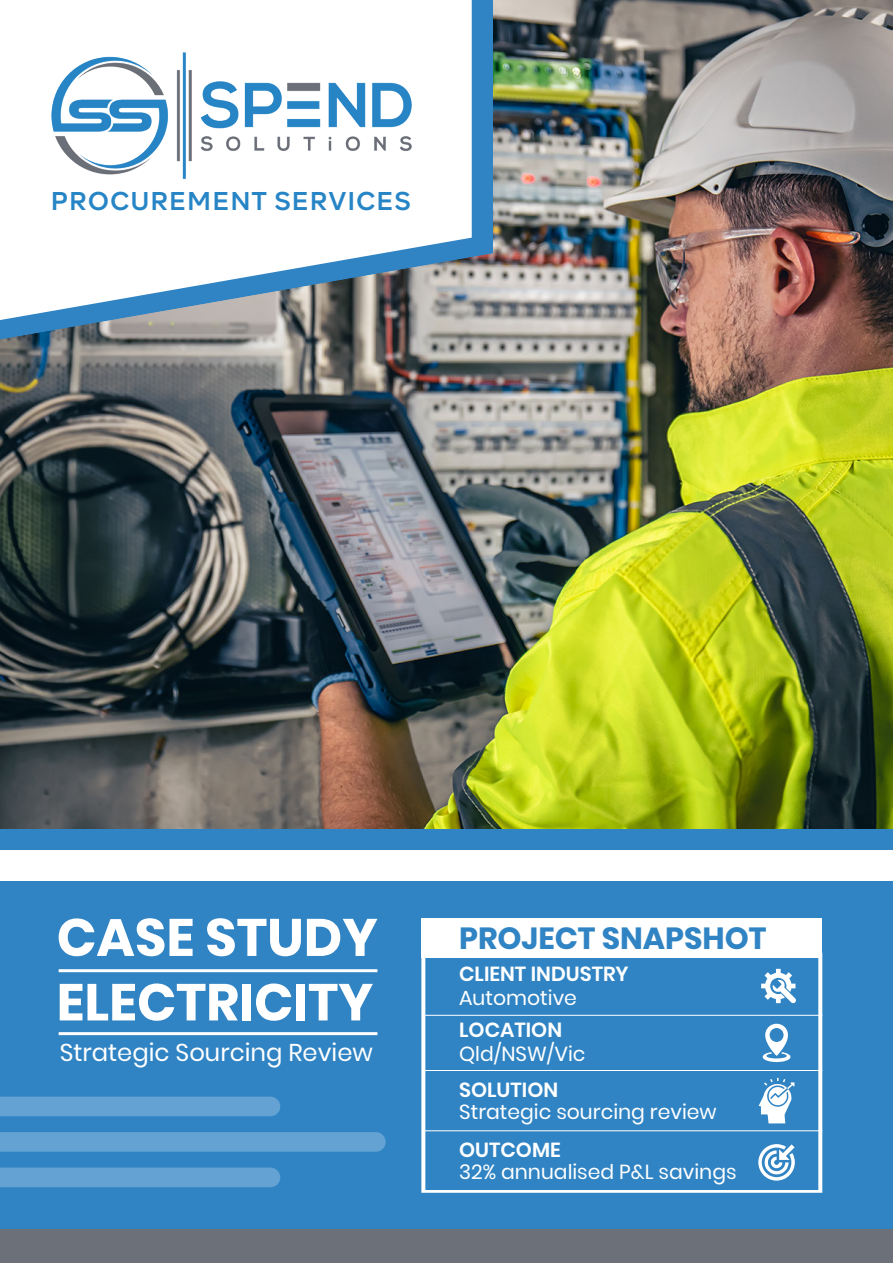
<style>
.page{position:relative;width:893px;height:1263px;background:#fff}
.page>*{position:absolute;margin:0;border:0;box-sizing:border-box;transform-origin:0 0}
.t1{font:700 52.5px "Poppins";color:#fff}
.t2{font:700 51.75px "Poppins";color:#fff}
.t3{font:700 30.6px "Poppins";color:#3084c4}
.t4{font:600 25.65px "BR Firma";letter-spacing:.04em;color:#2785c6}
.t5{font:24.3px "Poppins";color:#fff}
.t6{font:20.4px "Poppins";color:#fff}
.t7{font:600 20.4px "Poppins";color:#fff}
</style>
<div class="page">
<div style="left:0;top:1217px;width:893px;height:46px;background:#6c7078"></div>
<div style="left:0;top:882px;width:893px;height:347px;background:#3084c4"></div>
<div style="left:421px;top:918px;width:401px;height:40px;background:#fff"></div>
<svg style="left:421px;top:958px;width:401px;height:235px"></svg>
<hr style="left:424px;top:1015px;width:398px;height:1px;background:#fff">
<hr style="left:424px;top:1070px;width:398px;height:1px;background:#fff">
<hr style="left:424px;top:1130px;width:398px;height:1px;background:#fff">
<svg style="left:762px;top:1024px;width:29px;height:38px"></svg>
<svg style="left:759px;top:1078px;width:35px;height:45px"></svg>
<svg style="left:758px;top:1144px;width:37px;height:36px"></svg>
<div style="left:0;top:1096px;width:280px;height:20px;background:#63a2d2"></div>
<div style="left:0;top:1167px;width:280px;height:20px;background:#63a2d2"></div>
<div style="left:0;top:1132px;width:386px;height:20px;background:#63a2d2"></div>
<div style="left:0;top:829px;width:893px;height:21px;background:#3084c4"></div>
<img style="left:0;top:0;width:893px;height:829px">
<svg style="left:761px;top:969px;width:35px;height:34px"></svg>
<hr style="left:59px;top:969px;width:318px;height:3px;background:#fff">
<hr style="left:59px;top:1032px;width:318px;height:3px;background:#fff">
<p class="t4" style="left:51px;top:184px;width:362px">PROCUREMENT SERVICES</p>
<h1 class="t1" style="left:57px;top:907px;width:323px">CASE STUDY</h1>
<h2 class="t2" style="left:57px;top:972px;width:318px">ELECTRICITY</h2>
<p class="t5" style="left:60px;top:1038px;width:315px">Strategic Sourcing Review</p>
<h3 class="t3" style="left:459px;top:921px;width:309px">PROJECT SNAPSHOT</h3>
<p class="t7" style="left:459px;top:962px;width:171px">CLIENT INDUSTRY</p>
<p class="t6" style="left:459px;top:986px;width:119px">Automotive</p>
<p class="t7" style="left:459px;top:1018px;width:104px">LOCATION</p>
<p class="t6" style="left:459px;top:1042px;width:128px">Qld/NSW/Vic</p>
<p class="t7" style="left:459px;top:1078px;width:101px">SOLUTION</p>
<p class="t6" style="left:459px;top:1100px;width:259px">Strategic sourcing review</p>
<p class="t7" style="left:459px;top:1138px;width:103px">OUTCOME</p>
<p class="t6" style="left:459px;top:1160px;width:279px">32% annualised P&amp;L savings</p>
</div>
